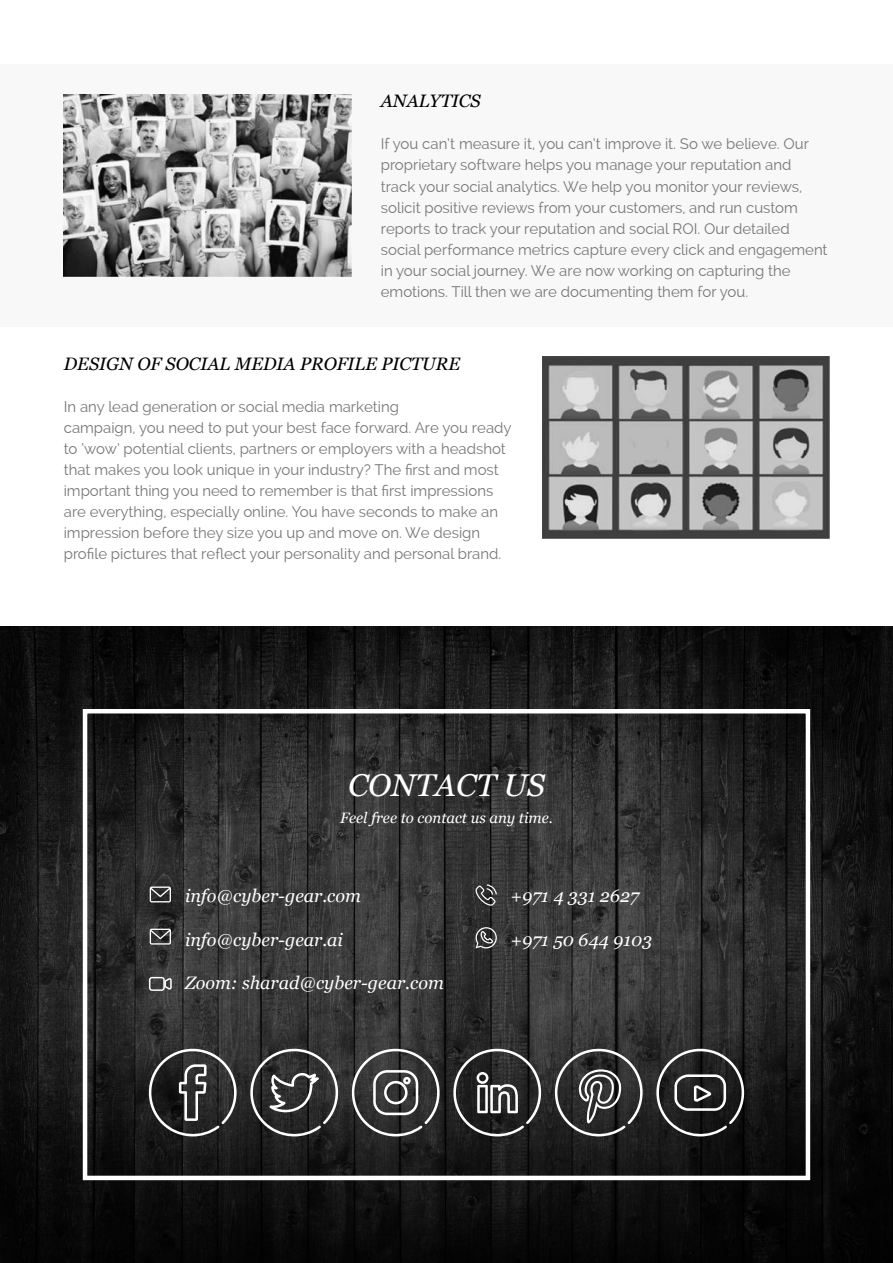
<style>
.page{position:relative;width:893px;height:1263px;background:#fff}
.page>*{position:absolute;margin:0;border:0;box-sizing:border-box;transform-origin:0 0}
.t1{font:italic 31.5px "Georgia";color:#fff}
.t2{font:italic 18px "Georgia";color:#fff}
.t3{font:italic 18px "Georgia";color:#000}
.t4{font:15px/21px "Raleway";color:#777}
.t5{font:italic 15px "Georgia";color:#fff}
</style>
<div class="page">
<div style="left:0;top:64px;width:893px;height:262px;background:#f8f8f8"></div>
<img style="left:64px;top:95px;width:287px;height:182px">
<img style="left:0;top:626px;width:893px;height:637px">
<div style="left:83px;top:709px;width:727px;height:471px;border:4px solid #fff"></div>
<img style="left:542px;top:356px;width:287px;height:183px">
<svg style="left:476px;top:927px;width:21px;height:21px"></svg>
<svg style="left:475px;top:884px;width:22px;height:22px"></svg>
<svg style="left:150px;top:886px;width:21px;height:16px"></svg>
<svg style="left:150px;top:929px;width:21px;height:15px"></svg>
<svg style="left:149px;top:977px;width:23px;height:14px"></svg>
<svg style="left:145px;top:1044px;width:197px;height:94px;background:#424242"></svg>
<svg style="left:348px;top:1044px;width:197px;height:94px;background:#464646"></svg>
<svg style="left:551px;top:1044px;width:197px;height:94px;background:#404040"></svg>
<p class="t3" style="left:381px;top:90px;width:101px">ANALYTICS</p>
<p class="t4" style="left:381px;top:134px;width:448px">If you can’t measure it, you can’t improve it. So we believe. Our proprietary software helps you manage your reputation and track your social analytics. We help you monitor your reviews, solicit positive reviews from your customers, and run custom reports to track your reputation and social ROI. Our detailed social performance metrics capture every click and engagement in your social journey. We are now working on capturing the emotions. Till then we are documenting them for you.</p>
<p class="t3" style="left:64px;top:353px;width:398px">DESIGN OF SOCIAL MEDIA PROFILE PICTURE</p>
<p class="t4" style="left:64px;top:396px;width:449px">In any lead generation or social media marketing<br>campaign, you need to put your best face forward. Are you ready to ‘wow’ potential clients, partners or employers with a headshot that makes you look unique in your industry? The first and most important thing you need to remember is that first impressions are everything, especially online. You have seconds to make an impression before they size you up and move on. We design profile pictures that reflect your personality and personal brand.</p>
<h1 class="t1" style="left:348px;top:765px;width:198px">CONTACT US</h1>
<p class="t5" style="left:340px;top:809px;width:214px">Feel free to contact us any time.</p>
<p class="t2" style="left:185px;top:885px;width:177px">info@cyber-gear.com</p>
<p class="t2" style="left:185px;top:928px;width:159px">info@cyber-gear.ai</p>
<p class="t2" style="left:185px;top:971px;width:260px">Zoom: sharad@cyber-gear.com</p>
<p class="t2" style="left:511px;top:885px;width:130px">+971 4 331 2627</p>
<p class="t2" style="left:511px;top:928px;width:143px">+971 50 644 9103</p>
</div>
